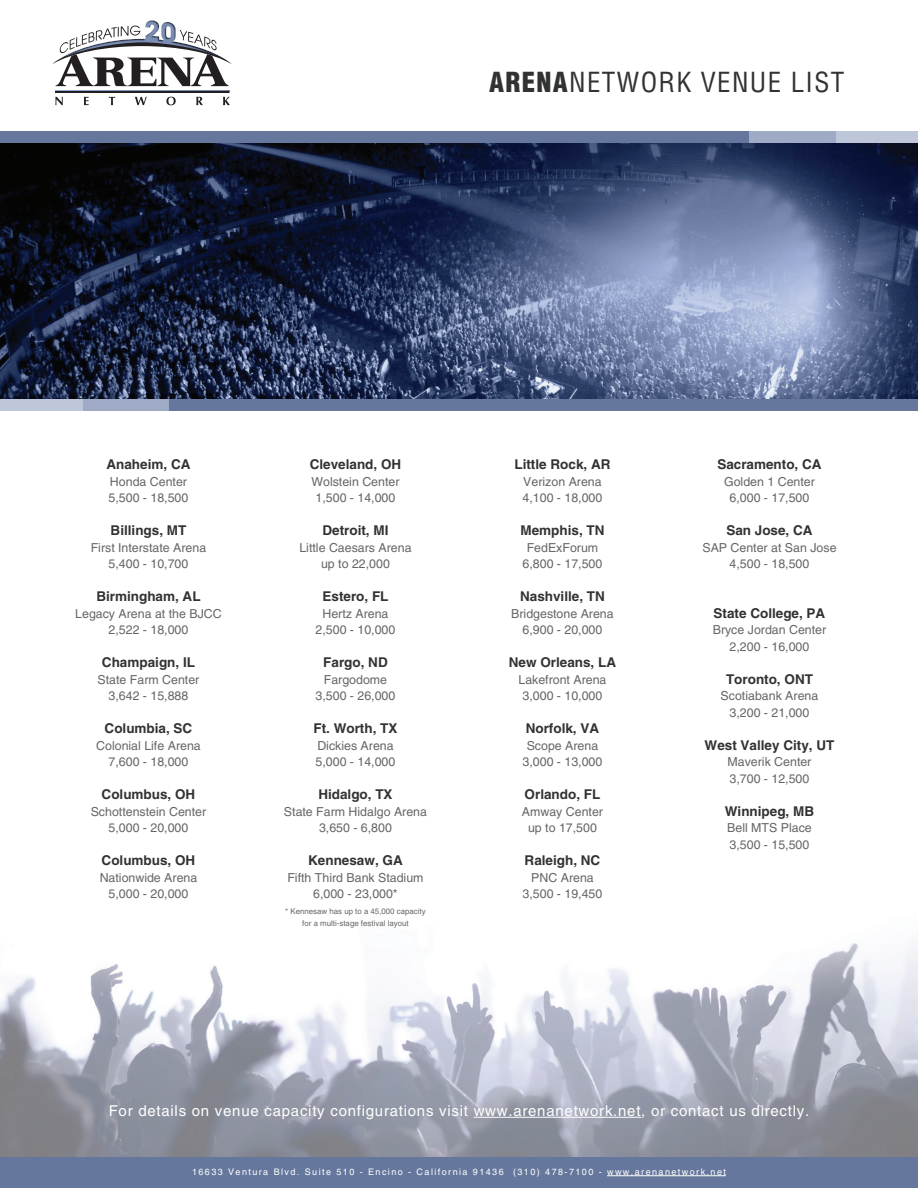
<style>
.page{position:relative;width:918px;height:1188px;background:#fff}
.page>*{position:absolute;margin:0;border:0;box-sizing:border-box;transform-origin:0 0}
.t1{font:condensed 27px "Helvetica";letter-spacing:.05em;color:#313232}
.t2{font:15px "Helvetica";letter-spacing:.05em;color:#fff}
.t3{font:700 13.5px "Helvetica";color:#313232}
.t4{font:12.3px/16.5px "Helvetica";color:#666;text-align:center}
.t5{font:9px "Helvetica";letter-spacing:.16em;color:#fff}
.t6{font:7.8px/12px "Helvetica";color:#666;text-align:center}
.s1{font-weight:900}
</style>
<div class="page">
<img style="left:0;top:943px;width:918px;height:214px">
<img style="left:0;top:143px;width:918px;height:256px">
<div style="left:0;top:131px;width:918px;height:12px;background:#bec6d9"></div>
<div style="left:0;top:131px;width:836px;height:12px;background:#9faac7"></div>
<div style="left:0;top:131px;width:749px;height:12px;background:#66779d"></div>
<div style="left:0;top:399px;width:918px;height:12px;background:#bec6d9"></div>
<div style="left:83px;top:399px;width:835px;height:12px;background:#9faac7"></div>
<div style="left:170px;top:399px;width:748px;height:12px;background:#66779d"></div>
<div style="left:0;top:1157px;width:918px;height:31px;background:#66779d"></div>
<hr style="left:607px;top:1175px;width:119px;height:1px;background:#fff">
<hr style="left:474px;top:1117px;width:167px;height:1px;background:#fff">
<svg style="left:55px;top:97px;width:8px;height:8px"></svg>
<svg style="left:84px;top:97px;width:5px;height:8px"></svg>
<svg style="left:109px;top:97px;width:6px;height:8px"></svg>
<svg style="left:135px;top:97px;width:12px;height:8px"></svg>
<svg style="left:166px;top:97px;width:10px;height:8px"></svg>
<svg style="left:196px;top:97px;width:7px;height:8px"></svg>
<svg style="left:223px;top:97px;width:7px;height:8px"></svg>
<svg style="left:55px;top:90px;width:174px;height:1px"></svg>
<hr style="left:55px;top:91px;width:174px;height:1px;background:#231f20">
<svg style="left:52px;top:20px;width:180px;height:66px"></svg>
<h1 class="t1" style="left:489px;top:65px;width:357px"><span class="s1">ARENA</span>NETWORK VENUE LIST</h1>
<p class="t3" style="left:106px;top:456px;width:86px">Anaheim, CA</p>
<p class="t4" style="left:109px;top:473px;width:81px;text-align:left">Honda Center<br>5,500 - 18,500</p>
<p class="t3" style="left:111px;top:522px;width:77px">Billings, MT</p>
<p class="t4" style="left:91px;top:539px;width:117px">First Interstate Arena<br>5,400 - 10,700</p>
<p class="t3" style="left:96px;top:588px;width:106px">Birmingham, AL</p>
<p class="t4" style="left:75px;top:605px;width:148px">Legacy Arena at the BJCC<br>2,522 - 18,000</p>
<p class="t3" style="left:102px;top:654px;width:95px">Champaign, IL</p>
<p class="t4" style="left:98px;top:671px;width:103px">State Farm Center<br>3,642 - 15,888</p>
<p class="t3" style="left:105px;top:720px;width:89px">Columbia, SC</p>
<p class="t4" style="left:96px;top:737px;width:106px">Colonial Life Arena<br>7,600 - 18,000</p>
<p class="t3" style="left:102px;top:786px;width:95px">Columbus, OH</p>
<p class="t4" style="left:91px;top:803px;width:117px">Schottenstein Center<br>5,000 - 20,000</p>
<p class="t3" style="left:102px;top:852px;width:95px">Columbus, OH</p>
<p class="t4" style="left:100px;top:869px;width:99px">Nationwide Arena<br>5,000 - 20,000</p>
<p class="t3" style="left:310px;top:456px;width:93px">Cleveland, OH</p>
<p class="t4" style="left:311px;top:473px;width:90px">Wolstein Center<br>1,500 - 14,000</p>
<p class="t3" style="left:322px;top:522px;width:68px">Detroit, MI</p>
<p class="t4" style="left:299px;top:539px;width:114px">Little Caesars Arena up to 22,000</p>
<p class="t3" style="left:322px;top:588px;width:68px">Estero, FL</p>
<p class="t4" style="left:316px;top:605px;width:81px">Hertz Arena<br>2,500 - 10,000</p>
<p class="t3" style="left:323px;top:654px;width:66px">Fargo, ND</p>
<p class="t4" style="left:316px;top:671px;width:81px">Fargodome<br>3,500 - 26,000</p>
<p class="t3" style="left:314px;top:720px;width:85px">Ft. Worth, TX</p>
<p class="t4" style="left:316px;top:737px;width:81px;text-align:left">Dickies Arena<br>5,000 - 14,000</p>
<p class="t3" style="left:318px;top:786px;width:76px">Hidalgo, TX</p>
<p class="t4" style="left:284px;top:803px;width:145px">State Farm Hidalgo Arena<br>3,650 - 6,800</p>
<p class="t3" style="left:308px;top:852px;width:96px">Kennesaw, GA</p>
<p class="t4" style="left:287px;top:869px;width:138px">Fifth Third Bank Stadium<br>6,000 - 23,000*</p>
<p class="t6" style="left:285px;top:905px;width:142px">* Kennesaw has up to a 45,000 capacity for a multi-stage festival layout</p>
<p class="t3" style="left:514px;top:456px;width:98px">Little Rock, AR</p>
<p class="t4" style="left:523px;top:473px;width:81px;text-align:left">Verizon Arena<br>4,100 - 18,000</p>
<p class="t3" style="left:520px;top:522px;width:86px">Memphis, TN</p>
<p class="t4" style="left:523px;top:539px;width:81px">FedExForum<br>6,800 - 17,500</p>
<p class="t3" style="left:520px;top:588px;width:86px">Nashville, TN</p>
<p class="t4" style="left:511px;top:605px;width:104px">Bridgestone Arena<br>6,900 - 20,000</p>
<p class="t3" style="left:509px;top:654px;width:109px">New Orleans, LA</p>
<p class="t4" style="left:518px;top:671px;width:90px">Lakefront Arena<br>3,000 - 10,000</p>
<p class="t3" style="left:526px;top:720px;width:75px">Norfolk, VA</p>
<p class="t4" style="left:523px;top:737px;width:81px">Scope Arena<br>3,000 - 13,000</p>
<p class="t3" style="left:525px;top:786px;width:77px">Orlando, FL</p>
<p class="t4" style="left:522px;top:803px;width:83px">Amway Center up to 17,500</p>
<p class="t3" style="left:525px;top:852px;width:77px">Raleigh, NC</p>
<p class="t4" style="left:523px;top:869px;width:81px">PNC Arena<br>3,500 - 19,450</p>
<p class="t3" style="left:717px;top:456px;width:106px">Sacramento, CA</p>
<p class="t4" style="left:724px;top:473px;width:92px">Golden 1 Center<br>6,000 - 17,500</p>
<p class="t3" style="left:726px;top:522px;width:88px">San Jose, CA</p>
<p class="t4" style="left:702px;top:539px;width:136px">SAP Center at San Jose<br>4,500 - 18,500</p>
<p class="t3" style="left:714px;top:605px;width:113px">State College, PA</p>
<p class="t4" style="left:713px;top:621px;width:115px">Bryce Jordan Center<br>2,200 - 16,000</p>
<p class="t3" style="left:726px;top:671px;width:88px">Toronto, ONT</p>
<p class="t4" style="left:721px;top:687px;width:99px">Scotiabank Arena<br>3,200 - 21,000</p>
<p class="t3" style="left:705px;top:737px;width:131px">West Valley City, UT</p>
<p class="t4" style="left:728px;top:753px;width:85px;text-align:left">Maverik Center<br>3,700 - 12,500</p>
<p class="t3" style="left:725px;top:803px;width:91px">Winnipeg, MB</p>
<p class="t4" style="left:727px;top:819px;width:86px;text-align:left">Bell MTS Place<br>3,500 - 15,500</p>
<p class="t2" style="left:109px;top:1102px;width:702px">For details on venue capacity configurations visit www.arenanetwork.net, or contact us directly.</p>
<p class="t5" style="left:192px;top:1166px;width:535px">16633 Ventura Blvd. Suite 510 - Encino - California 91436 (310) 478-7100 - www.arenanetwork.net</p>
</div>
